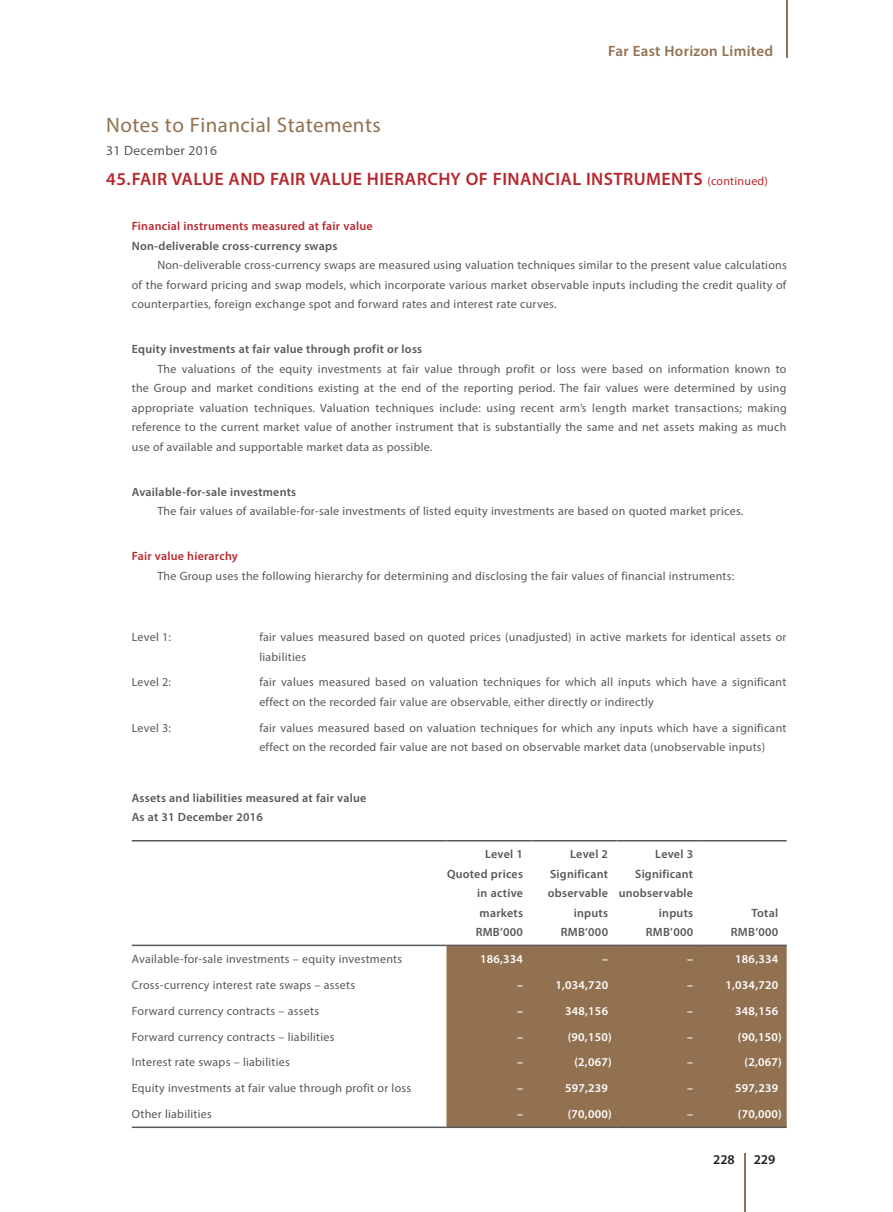
<style>
.page{position:relative;width:893px;height:1212px;background:#fff}
.page>*{position:absolute;margin:0;border:0;box-sizing:border-box;transform-origin:0 0}
.t1{font:21px "Myriad Pro";letter-spacing:.02em;color:#927151}
.t2{font:600 18px "Myriad Pro";letter-spacing:.02em;color:#b7282e}
.t3{font:600 15px "Myriad Pro";letter-spacing:.02em;color:#927151}
.t4{font:13.5px "Myriad Pro";letter-spacing:.02em;color:#57585a}
.t5{font:600 13.5px "Myriad Pro";color:#231f20}
.t6{font:12px/19.5px "Myriad Pro";letter-spacing:.02em;color:#57585a}
.t7{font:600 12px/19.5px "Myriad Pro";letter-spacing:.02em;color:#57585a;text-align:right}
.t8{font:600 12px "Myriad Pro";letter-spacing:.02em;color:#fff}
.t9{font:600 12px "Myriad Pro";letter-spacing:.02em;color:#b7282e}
.s1{font-weight:400;font-size:12px}
</style>
<div class="page">
<hr style="left:744px;top:1153px;width:1px;height:59px;background:#927151">
<hr style="left:786px;top:0;width:1px;height:58px;background:#927151">
<div style="left:446px;top:946px;width:341px;height:180px;background:#927151"></div>
<hr style="left:132px;top:1126px;width:314px;height:2px;background:#57585a">
<hr style="left:446px;top:1126px;width:85px;height:2px;background:#57585a">
<hr style="left:531px;top:1126px;width:86px;height:2px;background:#57585a">
<hr style="left:617px;top:1126px;width:85px;height:2px;background:#57585a">
<hr style="left:702px;top:1126px;width:85px;height:2px;background:#57585a">
<hr style="left:132px;top:840px;width:314px;height:1px;background:#57585a">
<hr style="left:446px;top:840px;width:85px;height:1px;background:#57585a">
<hr style="left:531px;top:840px;width:86px;height:1px;background:#57585a">
<hr style="left:617px;top:840px;width:85px;height:1px;background:#57585a">
<hr style="left:702px;top:840px;width:85px;height:1px;background:#57585a">
<hr style="left:132px;top:944px;width:314px;height:2px;background:#57585a">
<hr style="left:446px;top:944px;width:85px;height:2px;background:#57585a">
<hr style="left:531px;top:944px;width:86px;height:2px;background:#57585a">
<hr style="left:617px;top:944px;width:85px;height:2px;background:#57585a">
<hr style="left:702px;top:944px;width:85px;height:2px;background:#57585a">
<p class="t3" style="left:608px;top:41px;width:167px">Far East Horizon Limited</p>
<h1 class="t1" style="left:106px;top:112px;width:276px">Notes to Financial Statements</h1>
<p class="t4" style="left:106px;top:142px;width:112px">31 December 2016</p>
<h2 class="t2" style="left:106px;top:168px;width:663px">45.FAIR VALUE AND FAIR VALUE HIERARCHY OF FINANCIAL INSTRUMENTS <span class="s1">(continued)</span></h2>
<p class="t9" style="left:132px;top:218px;width:242px">Financial instruments measured at fair value</p>
<p class="t7" style="left:132px;top:236px;width:207px">Non-deliverable cross-currency swaps</p>
<p class="t6" style="left:132px;top:255px;width:656px;text-align:justify;text-indent:26px">Non-deliverable cross-currency swaps are measured using valuation techniques similar to the present value calculations of the forward pricing and swap models, which incorporate various market observable inputs including the credit quality of counterparties, foreign exchange spot and forward rates and interest rate curves.</p>
<p class="t7" style="left:132px;top:339px;width:292px">Equity investments at fair value through profit or loss</p>
<p class="t6" style="left:132px;top:359px;width:656px;text-align:justify;text-indent:26px">The valuations of the equity investments at fair value through profit or loss were based on information known to the Group and market conditions existing at the end of the reporting period. The fair values were determined by using appropriate valuation techniques. Valuation techniques include: using recent arm’s length market transactions; making reference to the current market value of another instrument that is substantially the same and net assets making as much use of available and supportable market data as possible.</p>
<p class="t7" style="left:132px;top:482px;width:166px">Available-for-sale investments</p>
<p class="t6" style="left:157px;top:501px;width:587px">The fair values of available-for-sale investments of listed equity investments are based on quoted market prices.</p>
<p class="t9" style="left:132px;top:549px;width:108px">Fair value hierarchy</p>
<p class="t6" style="left:157px;top:566px;width:578px">The Group uses the following hierarchy for determining and disclosing the fair values of financial instruments:</p>
<p class="t6" style="left:132px;top:627px;width:41px">Level 1:</p>
<p class="t6" style="left:259px;top:627px;width:529px">fair values measured based on quoted prices (unadjusted) in active markets for identical assets or liabilities</p>
<p class="t6" style="left:132px;top:672px;width:41px">Level 2:</p>
<p class="t6" style="left:259px;top:672px;width:529px">fair values measured based on valuation techniques for which all inputs which have a significant effect on the recorded fair value are observable, either directly or indirectly</p>
<p class="t6" style="left:132px;top:718px;width:41px">Level 3:</p>
<p class="t6" style="left:259px;top:718px;width:529px">fair values measured based on valuation techniques for which any inputs which have a significant effect on the recorded fair value are not based on observable market data (unobservable inputs)</p>
<p class="t7" style="left:132px;top:787px;width:236px;text-align:left">Assets and liabilities measured at fair value<br>As at 31 December 2016</p>
<p class="t7" style="left:447px;top:844px;width:77px">Level 1<br>Quoted prices in active markets</p>
<p class="t7" style="left:548px;top:844px;width:62px">Level 2<br>Significant observable inputs</p>
<p class="t7" style="left:619px;top:844px;width:76px">Level 3<br>Significant unobservable inputs</p>
<p class="t7" style="left:752px;top:903px;width:28px">Total</p>
<p class="t7" style="left:476px;top:922px;width:49px">RMB’000</p>
<p class="t7" style="left:561px;top:922px;width:49px">RMB’000</p>
<p class="t7" style="left:646px;top:922px;width:49px">RMB’000</p>
<p class="t7" style="left:731px;top:922px;width:49px">RMB’000</p>
<p class="t6" style="left:132px;top:949px;width:272px">Available-for-sale investments – equity investments</p>
<p class="t8" style="left:480px;top:951px;width:44px">186,334</p>
<p class="t8" style="left:602px;top:951px;width:7px">–</p>
<p class="t8" style="left:687px;top:951px;width:7px">–</p>
<p class="t8" style="left:735px;top:951px;width:44px">186,334</p>
<p class="t6" style="left:132px;top:975px;width:225px">Cross-currency interest rate swaps – assets</p>
<p class="t8" style="left:517px;top:977px;width:7px">–</p>
<p class="t8" style="left:555px;top:977px;width:54px">1,034,720</p>
<p class="t8" style="left:687px;top:977px;width:7px">–</p>
<p class="t8" style="left:725px;top:977px;width:54px">1,034,720</p>
<p class="t6" style="left:132px;top:1001px;width:189px">Forward currency contracts – assets</p>
<p class="t8" style="left:517px;top:1003px;width:7px">–</p>
<p class="t8" style="left:565px;top:1003px;width:44px">348,156</p>
<p class="t8" style="left:687px;top:1003px;width:7px">–</p>
<p class="t8" style="left:735px;top:1003px;width:44px">348,156</p>
<p class="t6" style="left:132px;top:1026px;width:204px">Forward currency contracts – liabilities</p>
<p class="t8" style="left:517px;top:1029px;width:7px">–</p>
<p class="t8" style="left:568px;top:1029px;width:45px">(90,150)</p>
<p class="t8" style="left:687px;top:1029px;width:7px">–</p>
<p class="t8" style="left:738px;top:1029px;width:45px">(90,150)</p>
<p class="t6" style="left:132px;top:1052px;width:159px">Interest rate swaps – liabilities</p>
<p class="t8" style="left:517px;top:1055px;width:7px">–</p>
<p class="t8" style="left:574px;top:1055px;width:39px">(2,067)</p>
<p class="t8" style="left:687px;top:1055px;width:7px">–</p>
<p class="t8" style="left:744px;top:1055px;width:39px">(2,067)</p>
<p class="t6" style="left:132px;top:1078px;width:281px">Equity investments at fair value through profit or loss</p>
<p class="t8" style="left:517px;top:1081px;width:7px">–</p>
<p class="t8" style="left:565px;top:1081px;width:44px">597,239</p>
<p class="t8" style="left:687px;top:1081px;width:7px">–</p>
<p class="t8" style="left:735px;top:1081px;width:44px">597,239</p>
<p class="t6" style="left:132px;top:1104px;width:82px">Other liabilities</p>
<p class="t8" style="left:517px;top:1106px;width:7px">–</p>
<p class="t8" style="left:568px;top:1106px;width:45px">(70,000)</p>
<p class="t8" style="left:687px;top:1106px;width:7px">–</p>
<p class="t8" style="left:738px;top:1106px;width:45px">(70,000)</p>
<p class="t5" style="left:713px;top:1151px;width:23px">228</p>
<p class="t5" style="left:754px;top:1151px;width:23px">229</p>
</div>
